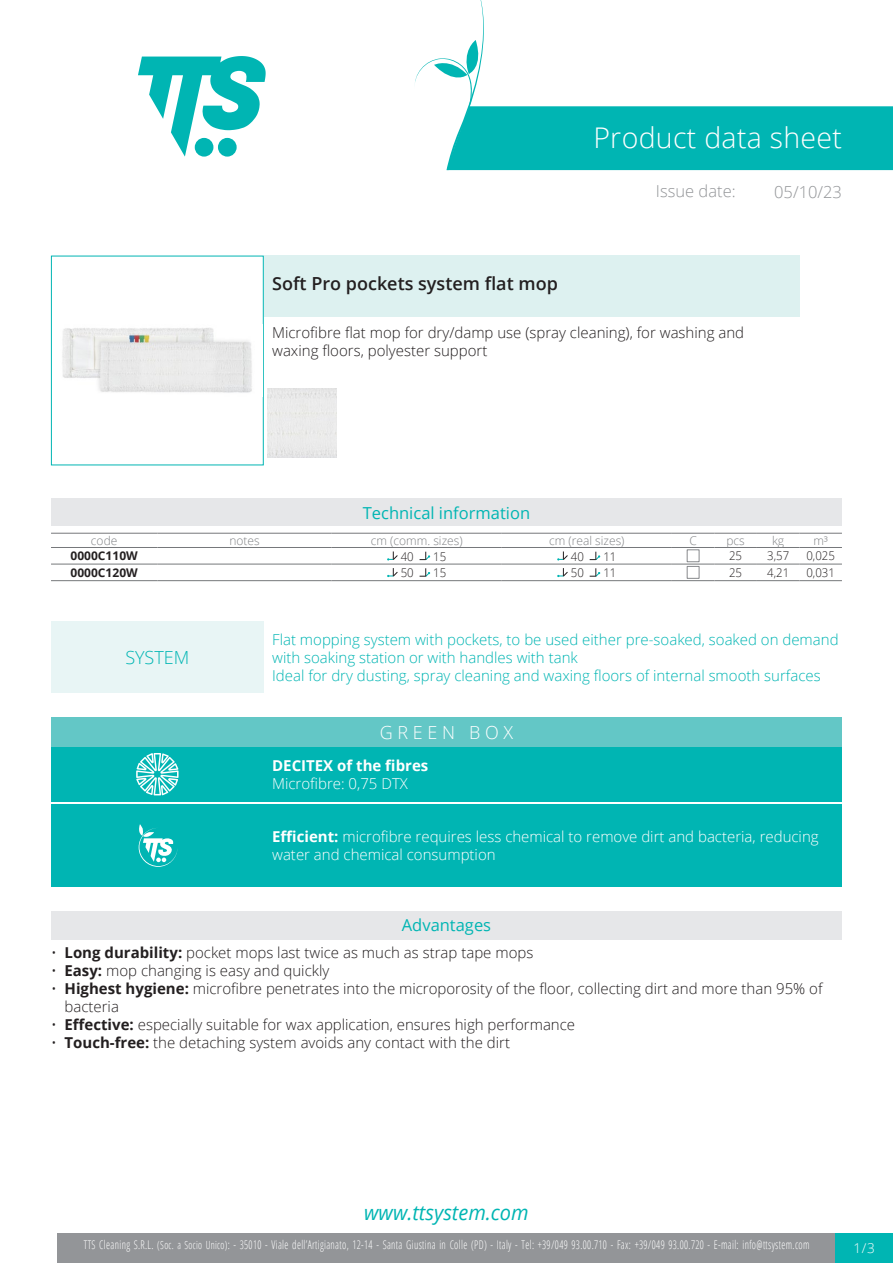
<style>
.page{position:relative;width:893px;height:1263px;background:#fff}
.page>*{position:absolute;margin:0;border:0;box-sizing:border-box;transform-origin:0 0}
.Titolo1{font:300 28.5px "Open Sans";letter-spacing:.01em;color:#fff}
.t1{font:italic 20.85px "Open Sans";color:#00b5b3;scale:.96 1}
.Nome{font:600 18px "Open Sans";color:#231f20}
.Titolo6{font:300 18px "Open Sans";color:#fff}
.Titolo15{font:300 18px "Open Sans";color:#00b5b3}
.Titolo3{font:16.5px "Open Sans";color:#00b5b3}
.Titolo2{font:300 16.5px "Open Sans";color:#939598}
.Titolo8{font:16.5px "Open Sans";color:#00b5b3}
.Descrizione{font:300 15px/18px "Open Sans";color:#231f20}
.DefinizioneSistema{font:300 15px/18px "Open Sans";color:#00b5b3}
.GreenBoxCam{font:300 15px/18px "Open Sans";color:#fff}
.IdealePer{font:300 15px "Open Sans";color:#00b5b3}
.GreenBoxDecitexFibre{font:700 15px "Open Sans";color:#fff}
.GreenBoxDecitexFibre-2{font:300 15px "Open Sans";color:#fff}
.t2{font:300 13.5px "Open Sans";color:#fff}
.t3{font:300 12px "Open Sans Condensed";letter-spacing:.035em;color:#fff;scale:.85 1}
.TabTecnica_Intestazione{font:300 12px "Open Sans";color:#808285}
.TabTecnica_Corpo{font:300 12px "Open Sans";color:#231f20;scale:.95 1}
.TabTecnica_Codice{font:700 12px "Open Sans";color:#231f20}
.s1{font-weight:700}
.s2{font-size:11.25px}
</style>
<div class="page">
<svg style="left:138px;top:56px;width:128px;height:101px"></svg>
<div style="left:57px;top:1233px;width:779px;height:30px;background:#939598"></div>
<div style="left:836px;top:1233px;width:57px;height:30px;background:#00b5b3"></div>
<svg style="left:415px;top:0;width:478px;height:170px"></svg>
<div style="left:51px;top:256px;width:213px;height:209px;border:1px solid #00b5b3"></div>
<img style="left:52px;top:324px;width:211px;height:73px">
<div style="left:264px;top:256px;width:535px;height:61px;background:#ddf1f0"></div>
<div style="left:267px;top:388px;width:70px;height:70px;background:#eaeaea"></div>
<div style="left:51px;top:498px;width:791px;height:28px;background:#e6e7e9"></div>
<hr style="left:51px;top:533px;width:106px;height:1px;background:#76787b">
<hr style="left:51px;top:547px;width:106px;height:1px;background:#76787b">
<hr style="left:157px;top:533px;width:175px;height:1px;background:#76787b">
<hr style="left:157px;top:547px;width:175px;height:1px;background:#76787b">
<hr style="left:332px;top:533px;width:170px;height:1px;background:#76787b">
<hr style="left:332px;top:547px;width:170px;height:1px;background:#76787b">
<hr style="left:502px;top:533px;width:170px;height:1px;background:#76787b">
<hr style="left:502px;top:547px;width:170px;height:1px;background:#76787b">
<hr style="left:672px;top:533px;width:42px;height:1px;background:#76787b">
<hr style="left:672px;top:547px;width:42px;height:1px;background:#76787b">
<hr style="left:714px;top:533px;width:43px;height:1px;background:#76787b">
<hr style="left:714px;top:547px;width:43px;height:1px;background:#76787b">
<hr style="left:757px;top:533px;width:42px;height:1px;background:#76787b">
<hr style="left:757px;top:547px;width:42px;height:1px;background:#76787b">
<hr style="left:799px;top:533px;width:43px;height:1px;background:#76787b">
<hr style="left:799px;top:547px;width:43px;height:1px;background:#76787b">
<hr style="left:51px;top:564px;width:106px;height:1px;background:#76787b">
<hr style="left:51px;top:580px;width:106px;height:1px;background:#76787b">
<hr style="left:157px;top:564px;width:175px;height:1px;background:#76787b">
<hr style="left:157px;top:580px;width:175px;height:1px;background:#76787b">
<hr style="left:332px;top:564px;width:170px;height:1px;background:#76787b">
<hr style="left:332px;top:580px;width:170px;height:1px;background:#76787b">
<hr style="left:502px;top:564px;width:170px;height:1px;background:#76787b">
<hr style="left:502px;top:580px;width:170px;height:1px;background:#76787b">
<hr style="left:672px;top:564px;width:42px;height:1px;background:#76787b">
<hr style="left:672px;top:580px;width:42px;height:1px;background:#76787b">
<hr style="left:714px;top:564px;width:43px;height:1px;background:#76787b">
<hr style="left:714px;top:580px;width:43px;height:1px;background:#76787b">
<hr style="left:757px;top:564px;width:42px;height:1px;background:#76787b">
<hr style="left:757px;top:580px;width:42px;height:1px;background:#76787b">
<hr style="left:799px;top:564px;width:43px;height:1px;background:#76787b">
<hr style="left:799px;top:580px;width:43px;height:1px;background:#76787b">
<svg style="left:387px;top:551px;width:11px;height:9px"></svg>
<svg style="left:420px;top:552px;width:10px;height:8px"></svg>
<svg style="left:557px;top:551px;width:11px;height:9px"></svg>
<svg style="left:590px;top:552px;width:10px;height:8px"></svg>
<svg style="left:387px;top:568px;width:11px;height:9px"></svg>
<svg style="left:420px;top:568px;width:10px;height:9px"></svg>
<svg style="left:557px;top:568px;width:11px;height:9px"></svg>
<svg style="left:590px;top:568px;width:10px;height:9px"></svg>
<svg style="left:687px;top:550px;width:12px;height:16px"></svg>
<div style="left:687px;top:566px;width:12px;height:12px;border:1px solid #87898c"></div>
<div style="left:51px;top:621px;width:213px;height:72px;background:#e8f5f5"></div>
<div style="left:51px;top:717px;width:791px;height:30px;background:#63c7c6"></div>
<div style="left:51px;top:747px;width:213px;height:54px;background:#00b5b3"></div>
<svg style="left:136px;top:753px;width:43px;height:42px"></svg>
<div style="left:264px;top:747px;width:578px;height:54px;background:#00b5b3"></div>
<div style="left:51px;top:804px;width:213px;height:82px;background:#00b5b3"></div>
<svg style="left:138px;top:824px;width:40px;height:43px"></svg>
<div style="left:264px;top:804px;width:578px;height:82px;background:#00b5b3"></div>
<div style="left:51px;top:911px;width:791px;height:28px;background:#e6e7e9"></div>
<p class="Titolo1" style="left:593px;top:118px;width:250px">Product data sheet</p>
<p class="Titolo2" style="left:656px;top:180px;width:81px">Issue date:</p>
<p class="Titolo2" style="left:774px;top:180px;width:69px">05/10/23</p>
<p class="Nome" style="left:272px;top:271px;width:287px">Soft Pro pockets system flat mop</p>
<p class="Descrizione" style="left:272px;top:323px;width:473px">Microfibre flat mop for dry/damp use (spray cleaning), for washing and waxing floors, polyester support</p>
<p class="Titolo3" style="left:363px;top:501px;width:169px">Technical information</p>
<p class="TabTecnica_Intestazione" style="left:91px;top:532px;width:28px">code</p>
<p class="TabTecnica_Intestazione" style="left:229px;top:532px;width:32px">notes</p>
<p class="TabTecnica_Intestazione" style="left:371px;top:532px;width:93px">cm (comm. sizes)</p>
<p class="TabTecnica_Intestazione" style="left:549px;top:532px;width:77px">cm (real sizes)</p>
<p class="TabTecnica_Intestazione" style="left:689px;top:532px;width:9px">C</p>
<p class="TabTecnica_Intestazione" style="left:726px;top:532px;width:20px">pcs</p>
<p class="TabTecnica_Intestazione" style="left:772px;top:532px;width:14px">kg</p>
<p class="TabTecnica_Intestazione" style="left:813px;top:532px;width:16px">m³</p>
<p class="TabTecnica_Codice" style="left:71px;top:547px;width:69px">0000C110W</p>
<p class="TabTecnica_Corpo" style="left:401px;top:548px;width:15px">40</p>
<p class="TabTecnica_Corpo" style="left:433px;top:548px;width:15px">15</p>
<p class="TabTecnica_Corpo" style="left:571px;top:548px;width:15px">40</p>
<p class="TabTecnica_Corpo" style="left:603px;top:548px;width:15px">11</p>
<p class="TabTecnica_Corpo" style="left:729px;top:548px;width:15px">25</p>
<p class="TabTecnica_Corpo" style="left:767px;top:548px;width:25px">3,57</p>
<p class="TabTecnica_Corpo" style="left:806px;top:548px;width:31px">0,025</p>
<p class="TabTecnica_Codice" style="left:71px;top:564px;width:69px">0000C120W</p>
<p class="TabTecnica_Corpo" style="left:401px;top:565px;width:15px">50</p>
<p class="TabTecnica_Corpo" style="left:433px;top:565px;width:15px">15</p>
<p class="TabTecnica_Corpo" style="left:571px;top:565px;width:15px">50</p>
<p class="TabTecnica_Corpo" style="left:603px;top:565px;width:15px">11</p>
<p class="TabTecnica_Corpo" style="left:729px;top:564px;width:15px">25</p>
<p class="TabTecnica_Corpo" style="left:767px;top:564px;width:25px">4,21</p>
<p class="TabTecnica_Corpo" style="left:806px;top:564px;width:31px">0,031</p>
<p class="Titolo15" style="left:125px;top:645px;width:66px">SYSTEM</p>
<p class="DefinizioneSistema" style="left:272px;top:630px;width:568px">Flat mopping system with pockets, to be used either pre-soaked, soaked on demand with soaking station or with handles with tank</p>
<p class="IdealePer" style="left:272px;top:665px;width:550px">Ideal for dry dusting, spray cleaning and waxing floors of internal smooth surfaces</p>
<p class="Titolo6" style="left:380px;top:720px;width:135px">G R E E N B O X</p>
<p class="GreenBoxDecitexFibre" style="left:272px;top:755px;width:158px">DECITEX of the fibres</p>
<p class="GreenBoxDecitexFibre-2" style="left:272px;top:773px;width:137px">Microfibre: 0,75 DTX</p>
<p class="GreenBoxCam" style="left:272px;top:827px;width:548px"><span class="s1">Efficient:</span> microfibre requires less chemical to remove dirt and bacteria, reducing water and chemical consumption</p>
<p class="Titolo8" style="left:402px;top:914px;width:91px">Advantages</p>
<p class="Descrizione" style="left:51px;top:943px;width:484px">• <span class="s1">Long durability:</span> pocket mops last twice as much as strap tape mops</p>
<p class="Descrizione" style="left:51px;top:961px;width:280px">• <span class="s1">Easy:</span> mop changing is easy and quickly</p>
<p class="Descrizione" style="left:65px;top:979px;width:759px;text-indent:-14px">• <span class="s1">Highest hygiene:</span> microfibre penetrates into the microporosity of the floor, collecting dirt and more than 95% of bacteria</p>
<p class="Descrizione" style="left:51px;top:1015px;width:526px">• <span class="s1">Effective:</span> especially suitable for wax application, ensures high performance</p>
<p class="Descrizione" style="left:51px;top:1033px;width:461px">• <span class="s1">Touch-free:</span> the detaching system avoids any contact with the dirt</p>
<h2 class="t1" style="left:364px;top:1198px;width:173px">www.ttsystem.com</h2>
<p class="t3" style="left:84px;top:1236px;width:855px">TTS Cleaning S.R.L. <span class="s2">(Soc. a Socio Unico)</span>: - 35010 - Viale dell’Artigianato, 12-14 - Santa Giustina in Colle (PD) - Italy - Tel: +39/049 93.00.710 - Fax: +39/049 93.00.720 - E-mail: info@ttsystem.com</p>
<p class="t2" style="left:854px;top:1239px;width:23px">1/3</p>
</div>
